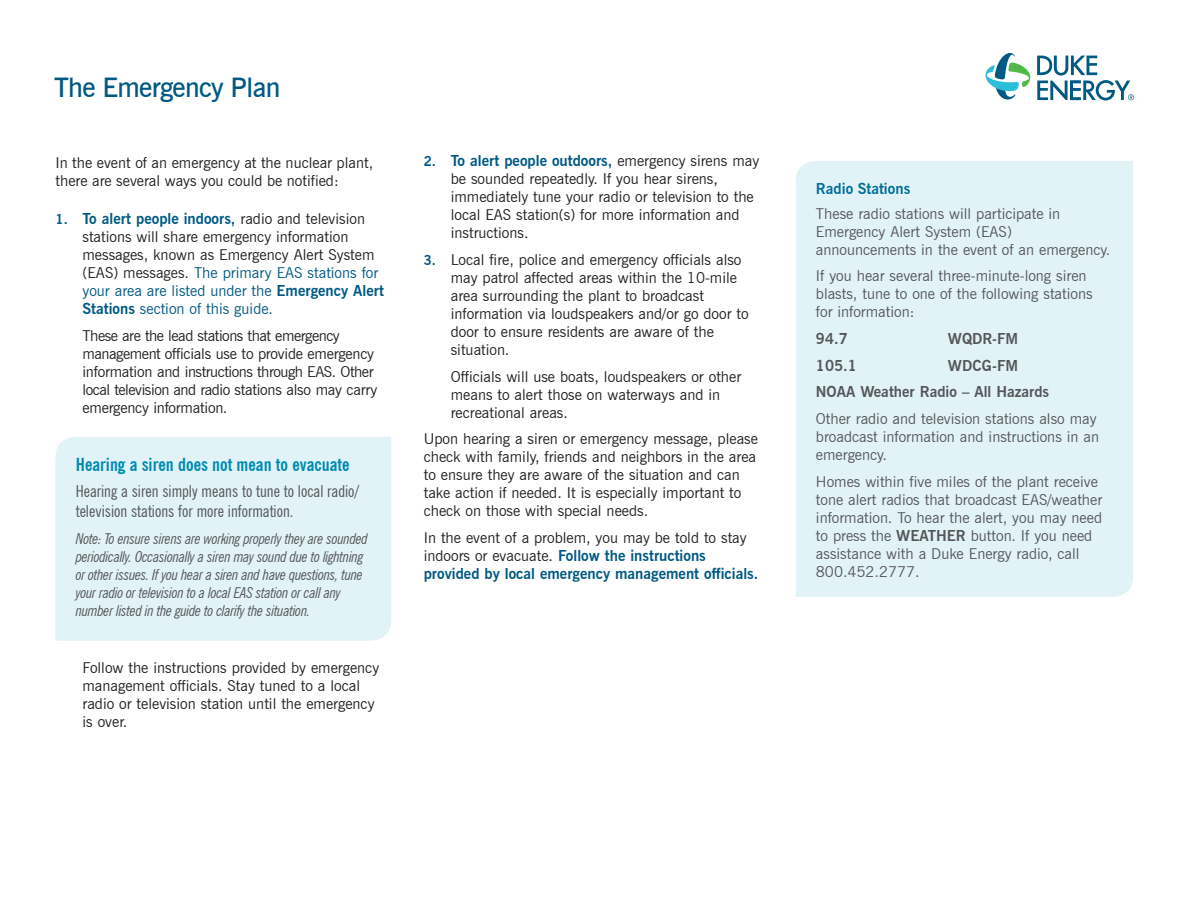
<style>
.page{position:relative;width:1188px;height:918px;background:#fff}
.page>*{position:absolute;margin:0;border:0;box-sizing:border-box;transform-origin:0 0}
.Smaller_Heads{font:600 27px "News Gothic BT";letter-spacing:-.025em;color:#005983}
.body{font:700 condensed 18px "News Gothic BT";color:#008bb0}
.body-2{font:condensed 16.5px/19.8px "News Gothic BT";color:#55565a}
.body-3{font:15px/18px "News Gothic BT";color:#231f20}
.sidebar_text{font:15px/18px "News Gothic BT";color:#55565a}
.body-4{font:italic condensed 15px/18px "News Gothic BT";letter-spacing:-.02em;color:#55565a}
.body-5{font:15px/18px "News Gothic BT";letter-spacing:-.03em;color:#231f20}
.body-6{font:700 15px/18px "News Gothic BT";color:#005983}
.Heads{font:15px/18px "News Gothic BT";color:#231f20}
.sidebar_text-2{font:700 15px "News Gothic BT";color:#55565a}
.sidebar_head{font:700 15px "News Gothic BT";color:#016f98}
.s1{font-weight:700;font-size:13.5px;color:#005983}
.s2{font-weight:700;color:#005983}
.s3{color:#005983}
.s4{font-weight:400;color:#231f20}
.s5{font-weight:700}
</style>
<div class="page">
<svg style="left:985px;top:53px;width:149px;height:48px"></svg>
<div style="left:56px;top:437px;width:335px;height:204px;background:#e1f3f7"></div>
<div style="left:796px;top:161px;width:337px;height:436px;background:#e1f3f7"></div>
<p class="Smaller_Heads" style="left:54px;top:71px;width:228px">The Emergency Plan</p>
<p class="Heads" style="left:56px;top:153px;width:319px">In the event of an emergency at the nuclear plant, there are several ways you could be notified:</p>
<p class="body-3" style="left:82px;top:210px;width:303px;text-indent:-27px"><span class="s1">1.</span> <span class="s2">To alert people indoors,</span> radio and television stations will share emergency information messages, known as Emergency Alert System (EAS) messages. <span class="s3">The primary EAS stations for your area are listed under the</span> <span class="s2">Emergency Alert Stations</span> <span class="s3">section of this guide.</span></p>
<p class="body-5" style="left:82px;top:326px;width:296px">These are the lead stations that emergency management officials use to provide emergency information and instructions through EAS. Other local television and radio stations also may carry emergency information.</p>
<p class="body" style="left:76px;top:453px;width:275px">Hearing a siren does not mean to evacuate</p>
<p class="body-2" style="left:76px;top:481px;width:285px">Hearing a siren simply means to tune to local radio/ television stations for more information.</p>
<p class="body-4" style="left:76px;top:529px;width:294px">Note: To ensure sirens are working properly they are sounded periodically. Occasionally a siren may sound due to lightning or other issues. If you hear a siren and have questions, tune your radio or television to a local EAS station or call any number listed in the guide to clarify the situation.</p>
<p class="body-3" style="left:82px;top:659px;width:298px">Follow the instructions provided by emergency management officials. Stay tuned to a local radio or television station until the emergency is over.</p>
<p class="body-3" style="left:451px;top:152px;width:310px;text-indent:-27px"><span class="s1">2.</span> <span class="s2">To alert people outdoors,</span> emergency sirens may be sounded repeatedly. If you hear sirens, immediately tune your radio or television to the local EAS station(s) for more information and instructions.</p>
<p class="body-3" style="left:451px;top:250px;width:299px;text-indent:-27px"><span class="s1">3.</span> Local fire, police and emergency officials also may patrol affected areas within the 10-mile area surrounding the plant to broadcast information via loudspeakers and/or go door to door to ensure residents are aware of the situation.</p>
<p class="body-3" style="left:451px;top:367px;width:292px">Officials will use boats, loudspeakers or other means to alert those on waterways and in recreational areas.</p>
<p class="body-3" style="left:424px;top:430px;width:336px">Upon hearing a siren or emergency message, please check with family, friends and neighbors in the area to ensure they are aware of the situation and can take action if needed. It is especially important to check on those with special needs.</p>
<p class="body-6" style="left:424px;top:528px;width:336px"><span class="s4">In the event of a problem, you may be told to stay indoors or evacuate.</span> Follow the instructions provided by local emergency management officials.</p>
<p class="sidebar_head" style="left:816px;top:180px;width:96px">Radio Stations</p>
<p class="sidebar_text" style="left:816px;top:204px;width:296px">These radio stations will participate in<br>Emergency Alert System (EAS) announcements in the event of an emergency.</p>
<p class="sidebar_text" style="left:816px;top:267px;width:278px">If you hear several three-minute-long siren blasts, tune to one of the following stations for information:</p>
<p class="sidebar_text-2" style="left:816px;top:330px;width:33px">94.7</p>
<p class="sidebar_text-2" style="left:948px;top:330px;width:72px">WQDR-FM</p>
<p class="sidebar_text-2" style="left:816px;top:356px;width:42px">105.1</p>
<p class="sidebar_text-2" style="left:948px;top:356px;width:72px">WDCG-FM</p>
<p class="sidebar_text-2" style="left:816px;top:383px;width:235px">NOAA Weather Radio – All Hazards</p>
<p class="sidebar_text" style="left:816px;top:410px;width:285px">Other radio and television stations also may broadcast information and instructions in an emergency.</p>
<p class="sidebar_text" style="left:816px;top:472px;width:288px">Homes within five miles of the plant receive tone alert radios that broadcast EAS/weather information. To hear the alert, you may need to press the <span class="s5">WEATHER</span> button. If you need assistance with a Duke Energy radio, call 800.452.2777.</p>
</div>
